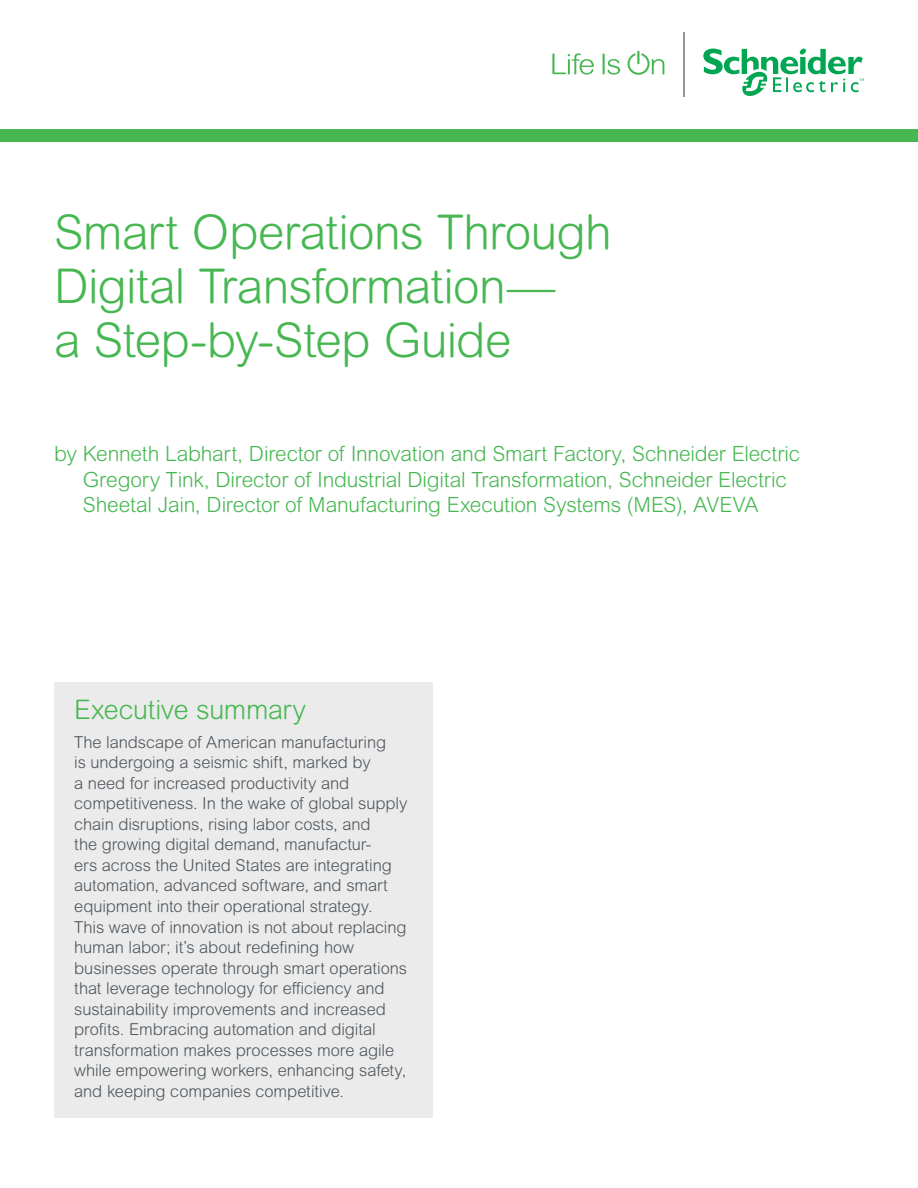
<style>
.page{position:relative;width:918px;height:1188px;background:#fff}
.page>*{position:absolute;margin:0;border:0;box-sizing:border-box;transform-origin:0 0}
.t1{font:300 48px/54px "Arial Rounded MT Pro";letter-spacing:-.015em;color:#46b751}
.t2{font:300 27px "Arial Rounded MT Pro";letter-spacing:-.015em;color:#46b751}
.t3{font:300 21px/25.2px "Arial Rounded MT Pro";letter-spacing:-.01em;color:#46b751}
.t4{font:300 16.5px/20.5px "Arial Rounded MT Pro";letter-spacing:-.005em;color:#4d555b}
</style>
<div class="page">
<div style="left:0;top:129px;width:918px;height:13px;background:#46b751"></div>
<svg style="left:552px;top:53px;width:42px;height:22px"></svg>
<svg style="left:603px;top:53px;width:17px;height:22px"></svg>
<svg style="left:628px;top:51px;width:36px;height:24px"></svg>
<hr style="left:683px;top:32px;width:1px;height:65px;background:#939598">
<svg style="left:703px;top:48px;width:161px;height:48px"></svg>
<div style="left:54px;top:683px;width:378px;height:435px;background:#ebebeb"></div>
<h1 class="t1" style="left:54px;top:207px;width:559px">Smart Operations Through<br>Digital Transformation—<br>a Step-by-Step Guide</h1>
<p class="t3" style="left:83px;top:442px;width:719px;text-indent:-29px">by Kenneth Labhart, Director of Innovation and Smart Factory, Schneider Electric<br>Gregory Tink, Director of Industrial Digital Transformation, Schneider Electric<br>Sheetal Jain, Director of Manufacturing Execution Systems (MES), AVEVA</p>
<h2 class="t2" style="left:74px;top:694px;width:233px">Executive summary</h2>
<p class="t4" style="left:74px;top:732px;width:335px">The landscape of American manufacturing<br>is undergoing a seismic shift, marked by<br>a need for increased productivity and competitiveness. In the wake of global supply chain disruptions, rising labor costs, and<br>the growing digital demand, manufactur-<br>ers across the United States are integrating automation, advanced software, and smart equipment into their operational strategy.<br>This wave of innovation is not about replacing human labor; it’s about redefining how businesses operate through smart operations that leverage technology for efficiency and sustainability improvements and increased profits. Embracing automation and digital transformation makes processes more agile while empowering workers, enhancing safety, and keeping companies competitive.</p>
</div>
